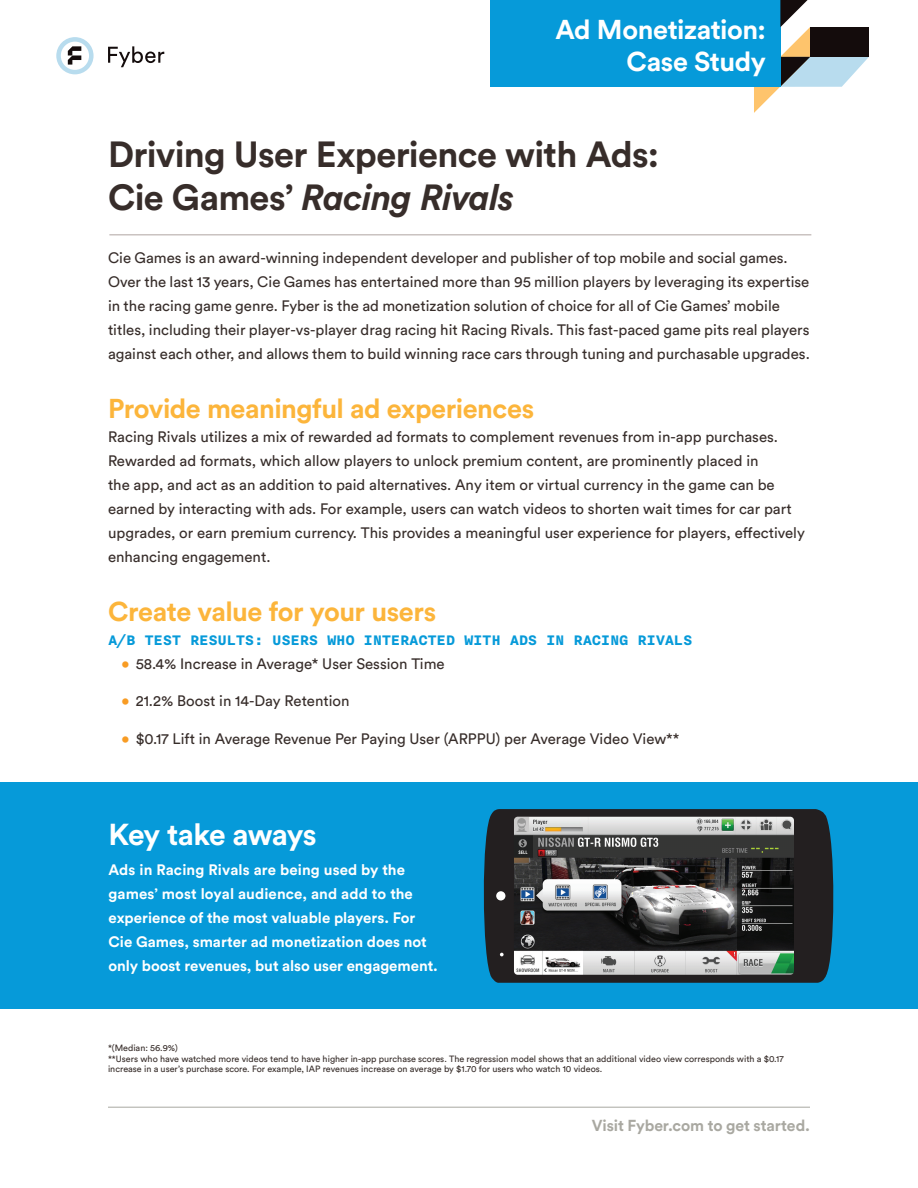
<style>
.page{position:relative;width:918px;height:1188px;background:#fff}
.page>*{position:absolute;margin:0;border:0;box-sizing:border-box;transform-origin:0 0}
.t1{font:700 36px/43.2px "Circular Std";letter-spacing:-.02em;color:#372d2a}
.t2{font:700 30px "Circular Std";letter-spacing:-.03em;color:#fff}
.t3{font:700 27px "Circular Std";letter-spacing:-.02em;color:#fcb53b}
.t4{font:700 27px/32.4px "Circular Std";letter-spacing:-.02em;color:#fff;text-align:right}
.t5{font:700 16.5px "Nitti";letter-spacing:-.025em;color:#069ad9;scale:.96 1}
.t6{font:700 15.75px "Circular Std";letter-spacing:-.005em;color:#a9a8a1}
.t7{font:15px/24px "Circular Std";color:#372d2a}
.t8{font:700 15px/24px "Circular Std";color:#fff}
.t9{font:9px/10.5px "Circular Std";color:#372d2a}
.s1{font-style:italic}
.s2{font-weight:700;color:#f89c24}
</style>
<div class="page">
<hr style="left:109px;top:235px;width:702px;height:1px;background:#afa5a2">
<div style="left:0;top:783px;width:918px;height:226px;background:#069ad9"></div>
<hr style="left:108px;top:1107px;width:702px;height:1px;background:#a9a8a1">
<svg style="left:56px;top:37px;width:38px;height:37px"></svg>
<svg style="left:108px;top:46px;width:56px;height:21px"></svg>
<div style="left:490px;top:0;width:290px;height:87px;background:#069ad9"></div>
<svg style="left:754px;top:0;width:115px;height:113px"></svg>
<svg style="left:483px;top:809px;width:351px;height:174px;background:#565859"></svg>
<div style="left:496px;top:891px;width:9px;height:10px;background:#fff;border-radius:50%"></div>
<svg style="left:500px;top:953px;width:4px;height:3px"></svg>
<h3 class="t4" style="left:555px;top:12px;width:212px">Ad Monetization:<br>Case Study</h3>
<h1 class="t1" style="left:108px;top:132px;width:553px">Driving User Experience with Ads:<br>Cie Games’ <span class="s1">Racing Rivals</span></h1>
<p class="t7" style="left:108px;top:245px;width:703px">Cie Games is an award-winning independent developer and publisher of top mobile and social games.<br>Over the last 13 years, Cie Games has entertained more than 95 million players by leveraging its expertise in the racing game genre. Fyber is the ad monetization solution of choice for all of Cie Games’ mobile titles, including their player-vs-player drag racing hit Racing Rivals. This fast-paced game pits real players against each other, and allows them to build winning race cars through tuning and purchasable upgrades.</p>
<h3 class="t3" style="left:108px;top:391px;width:428px">Provide meaningful ad experiences</h3>
<p class="t7" style="left:108px;top:425px;width:698px">Racing Rivals utilizes a mix of rewarded ad formats to complement revenues from in-app purchases.<br>Rewarded ad formats, which allow players to unlock premium content, are prominently placed in<br>the app, and act as an addition to paid alternatives. Any item or virtual currency in the game can be earned by interacting with ads. For example, users can watch videos to shorten wait times for car part upgrades, or earn premium currency. This provides a meaningful user experience for players, effectively enhancing engagement.</p>
<h3 class="t3" style="left:108px;top:594px;width:330px">Create value for your users</h3>
<p class="t5" style="left:108px;top:630px;width:611px">A/B TEST RESULTS: USERS WHO INTERACTED WITH ADS IN RACING RIVALS</p>
<p class="t7" style="left:122px;top:651px;width:325px"><span class="s2">•</span> 58.4% Increase in Average* User Session Time</p>
<p class="t7" style="left:122px;top:689px;width:230px"><span class="s2">•</span> 21.2% Boost in 14-Day Retention</p>
<p class="t7" style="left:122px;top:726px;width:559px"><span class="s2">•</span> $0.17 Lift in Average Revenue Per Paying User (ARPPU) per Average Video View**</p>
<h2 class="t2" style="left:108px;top:815px;width:210px">Key take aways</h2>
<p class="t8" style="left:108px;top:858px;width:331px">Ads in Racing Rivals are being used by the games’ most loyal audience, and add to the experience of the most valuable players. For Cie Games, smarter ad monetization does not only boost revenues, but also user engagement.</p>
<p class="t9" style="left:108px;top:1043px;width:677px">*(Median: 56.9%)<br>**Users who have watched more videos tend to have higher in-app purchase scores. The regression model shows that an additional video view corresponds with a $0.17 increase in a user’s purchase score. For example, IAP revenues increase on average by $1.70 for users who watch 10 videos.</p>
<p class="t6" style="left:592px;top:1115px;width:220px">Visit Fyber.com to get started.</p>
</div>
